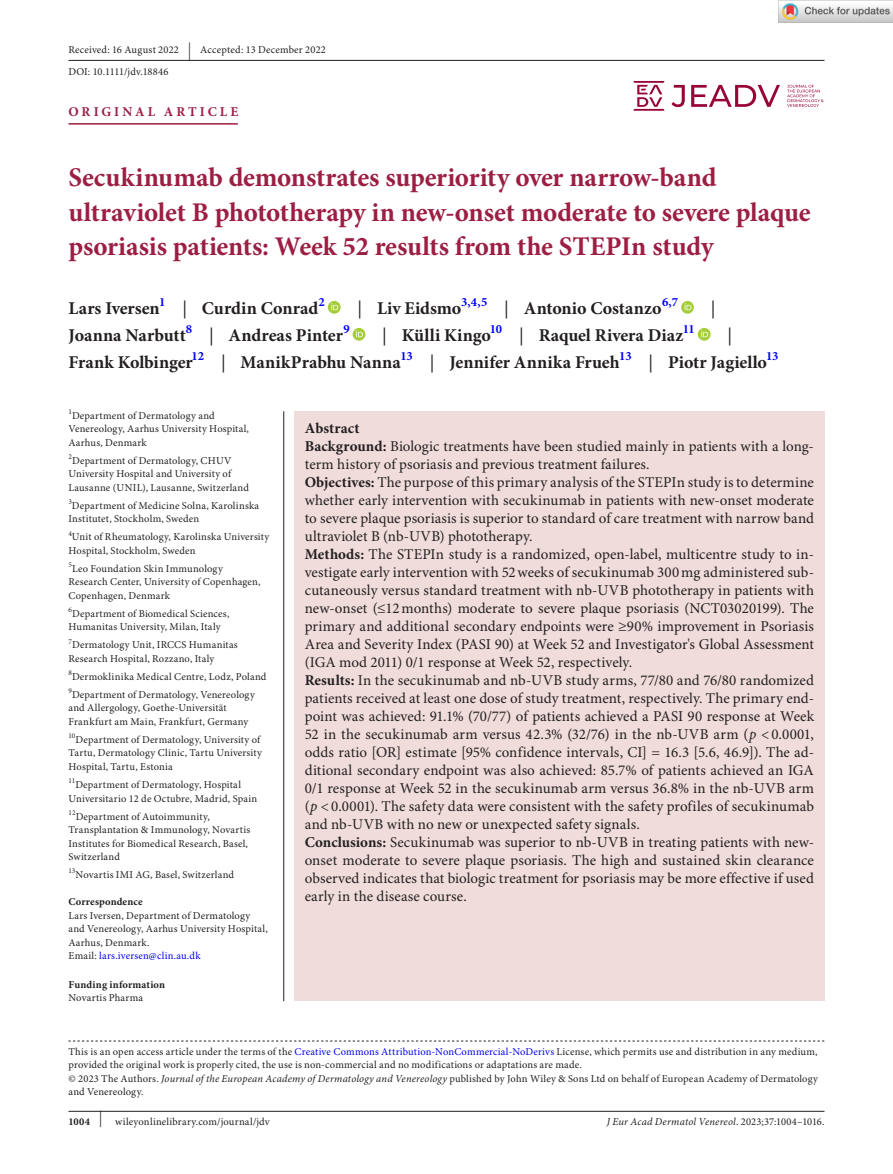
<style>
.page{position:relative;width:893px;height:1174px;background:#fff}
.page>*{position:absolute;margin:0;border:0;box-sizing:border-box;transform-origin:0 0}
.t1{font:700 27px/34.5px "Minion Pro";letter-spacing:-.01em;color:#9c1f43}
.t2{font:700 18px "Minion Pro";color:#231f20}
.t3{font:18px "Minion Pro";color:#231f20}
.t4{font:15px/18px "Minion Pro";letter-spacing:.005em;color:#231f20}
.t5{font:700 13.5px "Minion Pro";letter-spacing:.225em;color:#9c1f43}
.t6{font:700 12.6px "Minion Pro";letter-spacing:-.01em;color:#00f}
.t7{font:10.5px/13.5px "Minion Pro";letter-spacing:.015em;color:#231f20}
.t8{font:italic 10.5px "Minion Pro";letter-spacing:.015em;color:#231f20}
.t9{font:700 10.5px "Minion Pro";letter-spacing:.01em;color:#231f20}
.t10{font:7.35px "Minion Pro";color:#231f20}
.s1{font-size:18px}
.s2{font-weight:400}
.s3{color:#00f}
.s4{font-weight:700}
.s5{font-style:italic}
.s6{font-style:normal}
</style>
<div class="page">
<hr style="left:68px;top:1111px;width:756px;height:1px;background:#231f20">
<svg style="left:787px;top:85px;width:36px;height:22px"></svg>
<svg style="left:671px;top:85px;width:14px;height:22px"></svg>
<svg style="left:691px;top:85px;width:89px;height:22px"></svg>
<svg style="left:633px;top:81px;width:31px;height:30px"></svg>
<hr style="left:68px;top:123px;width:170px;height:2px;background:#9c1f43">
<svg style="left:328px;top:301px;width:13px;height:13px"></svg>
<svg style="left:331px;top:303px;width:7px;height:7px"></svg>
<svg style="left:681px;top:301px;width:13px;height:13px"></svg>
<svg style="left:684px;top:303px;width:7px;height:7px"></svg>
<svg style="left:353px;top:328px;width:12px;height:13px"></svg>
<svg style="left:356px;top:330px;width:7px;height:7px"></svg>
<svg style="left:698px;top:328px;width:13px;height:13px"></svg>
<svg style="left:701px;top:330px;width:7px;height:7px"></svg>
<hr style="left:68px;top:60px;width:756px;height:1px;background:#231f20">
<svg style="left:68px;top:1040px;width:756px;height:1px"></svg>
<hr style="left:283px;top:411px;width:1px;height:590px;background:#231f20">
<div style="left:294px;top:411px;width:530px;height:500px;background:#f0dcdb"></div>
<div style="left:294px;top:910px;width:530px;height:91px;background:#f0dcdb"></div>
<img style="left:779px;top:0;width:114px;height:23px">
<p class="t7" style="left:68px;top:39px;width:259px;line-height:21.9px">Received: 16 August 2022 <span class="s1">|</span> Accepted: 13 December 2022<br>DOI: 10.1111/jdv.18846</p>
<p class="t5" style="left:69px;top:103px;width:171px">ORIGINAL ARTICLE</p>
<h1 class="t1" style="left:68px;top:161px;width:744px">Secukinumab demonstrates superiority over narrow-band ultraviolet B phototherapy in new-onset moderate to severe plaque psoriasis patients: Week 52 results from the STEPIn study</h1>
<p class="t6" style="left:159px;top:294px;width:8px">1</p>
<p class="t2" style="left:182px;top:297px;width:137px"><span class="s2">|</span> Curdin Conrad</p>
<p class="t6" style="left:319px;top:294px;width:8px">2</p>
<p class="t2" style="left:358px;top:297px;width:105px"><span class="s2">|</span> Liv Eidsmo</p>
<p class="t6" style="left:461px;top:294px;width:28px">3,4,5</p>
<p class="t2" style="left:504px;top:297px;width:159px"><span class="s2">|</span> Antonio Costanzo</p>
<p class="t6" style="left:662px;top:294px;width:18px">6,7</p>
<p class="t3" style="left:711px;top:297px;width:6px">|</p>
<p class="t2" style="left:68px;top:324px;width:119px">Joanna Narbutt</p>
<p class="t6" style="left:186px;top:321px;width:8px">8</p>
<p class="t2" style="left:209px;top:324px;width:135px"><span class="s2">|</span> Andreas Pinter</p>
<p class="t6" style="left:343px;top:321px;width:8px">9</p>
<p class="t2" style="left:382px;top:324px;width:110px"><span class="s2">|</span> Külli Kingo</p>
<p class="t6" style="left:490px;top:321px;width:14px">10</p>
<p class="t2" style="left:519px;top:324px;width:166px"><span class="s2">|</span> Raquel Rivera Diaz</p>
<p class="t6" style="left:683px;top:321px;width:14px">11</p>
<p class="t3" style="left:727px;top:324px;width:6px">|</p>
<p class="t2" style="left:68px;top:351px;width:126px">Frank Kolbinger</p>
<p class="t6" style="left:192px;top:348px;width:14px">12</p>
<p class="t2" style="left:221px;top:351px;width:181px"><span class="s2">|</span> ManikPrabhu Nanna</p>
<p class="t6" style="left:400px;top:348px;width:14px">13</p>
<p class="t2" style="left:430px;top:351px;width:191px"><span class="s2">|</span> Jennifer Annika Frueh</p>
<p class="t6" style="left:619px;top:348px;width:14px">13</p>
<p class="t2" style="left:649px;top:351px;width:120px"><span class="s2">|</span> Piotr Jagiello</p>
<p class="t6" style="left:766px;top:348px;width:14px">13</p>
<p class="t2" style="left:68px;top:297px;width:93px">Lars Iversen</p>
<p class="t10" style="left:68px;top:407px;width:5px">1</p>
<p class="t7" style="left:68px;top:409px;width:182px;text-indent:4px">Department of Dermatology and<br>Venereology, Aarhus University Hospital,<br>Aarhus, Denmark</p>
<p class="t10" style="left:68px;top:452px;width:5px">2</p>
<p class="t7" style="left:68px;top:454px;width:182px;text-indent:4px">Department of Dermatology, CHUV<br>University Hospital and University of<br>Lausanne (UNIL), Lausanne, Switzerland</p>
<p class="t10" style="left:68px;top:497px;width:5px">3</p>
<p class="t7" style="left:68px;top:499px;width:192px;text-indent:4px">Department of Medicine Solna, Karolinska<br>Institutet, Stockholm, Sweden</p>
<p class="t10" style="left:68px;top:529px;width:5px">4</p>
<p class="t7" style="left:68px;top:531px;width:202px;text-indent:4px">Unit of Rheumatology, Karolinska University<br>Hospital, Stockholm, Sweden</p>
<p class="t10" style="left:68px;top:560px;width:5px">5</p>
<p class="t7" style="left:68px;top:562px;width:194px;text-indent:4px">Leo Foundation Skin Immunology<br>Research Center, University of Copenhagen,<br>Copenhagen, Denmark</p>
<p class="t10" style="left:68px;top:605px;width:5px">6</p>
<p class="t7" style="left:68px;top:607px;width:162px;text-indent:4px">Department of Biomedical Sciences,<br>Humanitas University, Milan, Italy</p>
<p class="t10" style="left:68px;top:637px;width:5px">7</p>
<p class="t7" style="left:68px;top:639px;width:171px;text-indent:4px">Dermatology Unit, IRCCS Humanitas<br>Research Hospital, Rozzano, Italy</p>
<p class="t10" style="left:68px;top:668px;width:5px">8</p>
<p class="t7" style="left:72px;top:670px;width:196px">Dermoklinika Medical Centre, Lodz, Poland</p>
<p class="t10" style="left:68px;top:686px;width:5px">9</p>
<p class="t7" style="left:68px;top:688px;width:188px;text-indent:4px">Department of Dermatology, Venereology and Allergology, Goethe-Universität<br>Frankfurt am Main, Frankfurt, Germany</p>
<p class="t10" style="left:68px;top:731px;width:8px">10</p>
<p class="t7" style="left:68px;top:733px;width:195px;text-indent:7px">Department of Dermatology, University of<br>Tartu, Dermatology Clinic, Tartu University<br>Hospital, Tartu, Estonia</p>
<p class="t10" style="left:68px;top:776px;width:8px">11</p>
<p class="t7" style="left:68px;top:778px;width:190px;text-indent:7px">Department of Dermatology, Hospital<br>Universitario 12 de Octubre, Madrid, Spain</p>
<p class="t7" style="left:68px;top:810px;width:183px"><sup>12</sup>Department of Autoimmunity,<br>Transplantation &amp; Immunology, Novartis<br>Institutes for Biomedical Research, Basel,<br>Switzerland</p>
<p class="t7" style="left:68px;top:868px;width:167px"><sup>13</sup>Novartis IMI AG, Basel, Switzerland</p>
<p class="t9" style="left:68px;top:895px;width:76px">Correspondence</p>
<p class="t7" style="left:68px;top:909px;width:201px">Lars Iversen, Department of Dermatology and Venereology, Aarhus University Hospital, Aarhus, Denmark.<br>Email: <span class="s3">lars.iversen@clin.au.dk</span></p>
<p class="t9" style="left:68px;top:978px;width:98px">Funding information</p>
<p class="t7" style="left:68px;top:991px;width:76px">Novartis Pharma</p>
<p class="t4" style="left:305px;top:419px;width:511px"><span class="s4">Abstract<br>Background:</span> Biologic treatments have been studied mainly in patients with a long&shy;term history of psoriasis and previous treatment failures.<br><span class="s4">Objectives:</span> The purpose of this primary analysis of the STEPIn study is to determine whether early intervention with secukinumab in patients with new-onset moderate to severe plaque psoriasis is superior to standard of care treatment with narrow band ultraviolet B (nb-UVB) phototherapy.<br><span class="s4">Methods:</span> The STEPIn study is a randomized, open-label, multicentre study to in&shy;vestigate early intervention with 52weeks of secukinumab 300mg administered sub&shy;cutaneously versus standard treatment with nb-UVB phototherapy in patients with new-onset (≤12months) moderate to severe plaque psoriasis (NCT03020199). The primary and additional secondary endpoints were ≥90% improvement in Psoriasis Area and Severity Index (PASI 90) at Week 52 and Investigator's Global Assessment (IGA mod 2011) 0/1 response at Week 52, respectively.<br><span class="s4">Results:</span> In the secukinumab and nb-UVB study arms, 77/80 and 76/80 randomized patients received at least one dose of study treatment, respectively. The primary end&shy;point was achieved: 91.1% (70/77) of patients achieved a PASI 90 response at Week 52 in the secukinumab arm versus 42.3% (32/76) in the nb-UVB arm (<span class="s5">p</span> &lt;0.0001, odds ratio [OR] estimate [95% confidence intervals, CI] = 16.3 [5.6, 46.9]). The ad&shy;ditional secondary endpoint was also achieved: 85.7% of patients achieved an IGA 0/1 response at Week 52 in the secukinumab arm versus 36.8% in the nb-UVB arm (<span class="s5">p</span> &lt;0.0001). The safety data were consistent with the safety profiles of secukinumab and nb-UVB with no new or unexpected safety signals.<br><span class="s4">Conclusions:</span> Secukinumab was superior to nb-UVB in treating patients with new&shy;onset moderate to severe plaque psoriasis. The high and sustained skin clearance observed indicates that biologic treatment for psoriasis may be more effective if used early in the disease course.</p>
<p class="t7" style="left:68px;top:1045px;width:751px">This is an open access article under the terms of the <span class="s3">Creative Commons Attribution-NonCommercial-NoDerivs</span> License, which permits use and distribution in any medium, provided the original work is properly cited, the use is non-commercial and no modifications or adaptations are made.<br>© 2023 The Authors. <span class="s5">Journal of the European Academy of Dermatology and Venereology</span> published by John Wiley &amp; Sons Ltd on behalf of European Academy of Dermatology and Venereology.</p>
<p class="t7" style="left:68px;top:1115px;width:203px"><span class="s4">1004</span> <sup>|</sup> wileyonlinelibrary.com/journal/jdv</p>
<p class="t8" style="left:607px;top:1115px;width:219px">J Eur Acad Dermatol Venereol<span class="s6">. 2023;37:1004–1016.</span></p>
</div>
